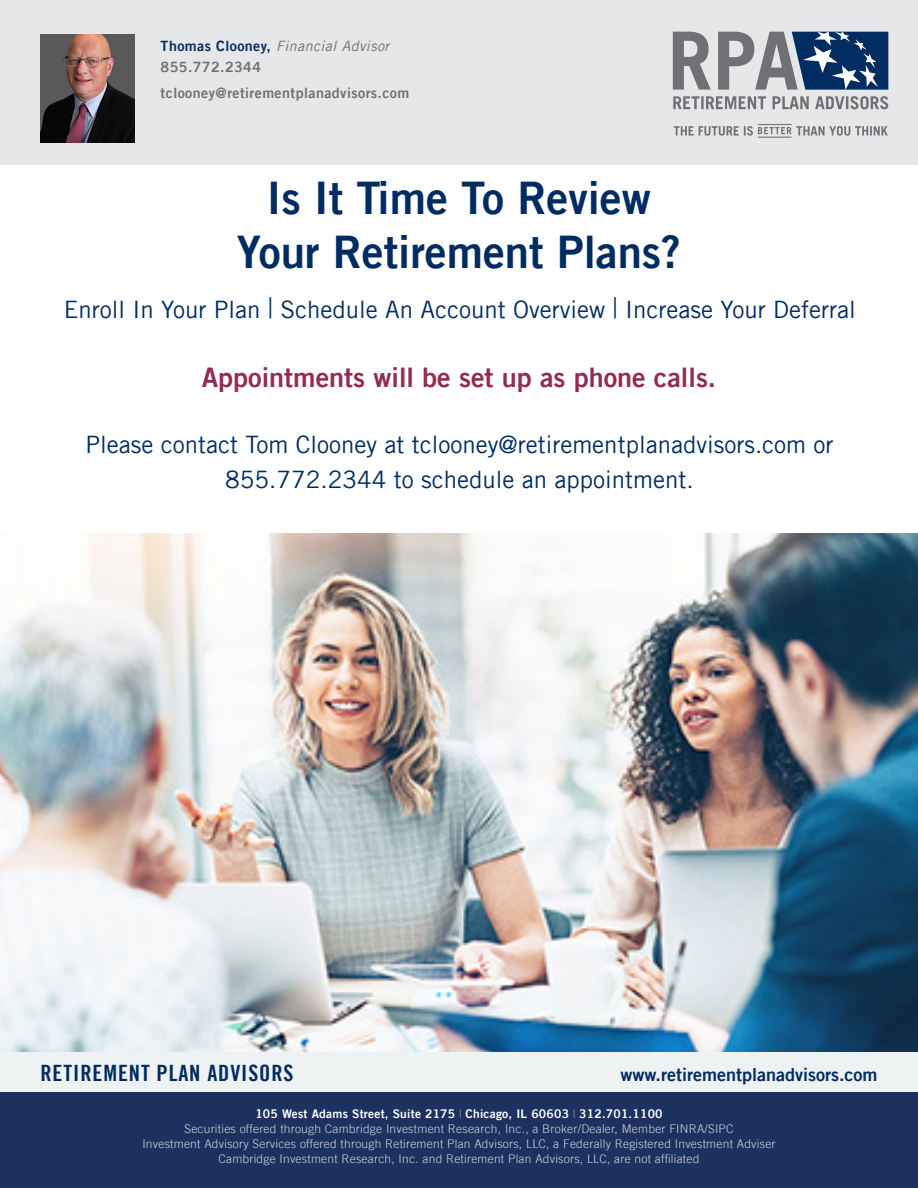
<style>
.page{position:relative;width:918px;height:1188px;background:#fff}
.page>*{position:absolute;margin:0;border:0;box-sizing:border-box;transform-origin:0 0}
.t1{font:45px "Trade Gothic LT Bold Two";color:#002c62}
.t2{font:27px "Trade Gothic LT Bold Two";color:#932c54}
.Bullets{font:24px/34.5px "Trade Gothic LT";color:#002c62;text-align:center}
.t3{font:22.5px "Trade Gothic LT Bold Cond Twenty";letter-spacing:.04em;color:#002c62}
.t4{font:18px "Trade Gothic LT Bold Two";color:#002c62}
.t5{font:14.25px "Trade Gothic LT Bold Two";letter-spacing:.03em;color:#717074}
.t6{font:italic 14.25px "Trade Gothic LT";letter-spacing:.03em;color:#717074}
.t7{font:300 12px "Trade Gothic LT";letter-spacing:.02em;color:#d1d2d4}
.t8{font:12px "Trade Gothic LT Bold Two";letter-spacing:.02em;color:#fff}
.s1{font-family:"Trade Gothic LT Bold Two";font-style:normal;color:#002c62}
.s2{font-size:28.35px}
.s3{font-family:"Trade Gothic LT";font-weight:300;color:#9c9ea0}
</style>
<div class="page">
<div style="left:0;top:1052px;width:918px;height:136px;background:#eff2f3"></div>
<div style="left:0;top:1092px;width:918px;height:96px;background:#1c3160"></div>
<div style="left:0;top:0;width:918px;height:164px;background:#e6e7e9"></div>
<img style="left:0;top:534px;width:918px;height:518px">
<img style="left:41px;top:35px;width:94px;height:108px">
<svg style="left:673px;top:96px;width:215px;height:13px"></svg>
<svg style="left:673px;top:32px;width:215px;height:58px"></svg>
<svg style="left:674px;top:126px;width:214px;height:10px"></svg>
<hr style="left:758px;top:137px;width:34px;height:1px;background:#717074">
<hr style="left:758px;top:124px;width:34px;height:1px;background:#717074">
<p class="t6" style="left:161px;top:37px;width:230px"><span class="s1">Thomas Clooney,</span> Financial Advisor</p>
<p class="t5" style="left:161px;top:58px;width:102px">855.772.2344</p>
<p class="t5" style="left:161px;top:84px;width:250px">tclooney@retirementplanadvisors.com</p>
<p class="t1" style="left:267px;top:170px;width:385px">Is It Time To Review</p>
<p class="t1" style="left:237px;top:224px;width:445px">Your Retirement Plans?</p>
<p class="Bullets" style="left:64px;top:292px;width:793px">Enroll In Your Plan <span class="s2">|</span> Schedule An Account Overview <span class="s2">|</span> Increase Your Deferral</p>
<p class="t2" style="left:202px;top:360px;width:516px">Appointments will be set up as phone calls.</p>
<p class="Bullets" style="left:85px;top:427px;width:750px">Please contact Tom Clooney at tclooney@retirementplanadvisors.com or<br>855.772.2344 to schedule an appointment.</p>
<p class="t3" style="left:40px;top:1060px;width:255px">RETIREMENT PLAN ADVISORS</p>
<p class="t4" style="left:621px;top:1064px;width:258px">www.retirementplanadvisors.com</p>
<p class="t8" style="left:255px;top:1106px;width:409px">105 West Adams Street, Suite 2175 <span class="s3">|</span> Chicago, IL 60603 <span class="s3">|</span> 312.701.1100</p>
<p class="t7" style="left:184px;top:1121px;width:551px">Securities offered through Cambridge Investment Research, Inc., a Broker/Dealer, Member FINRA/SIPC</p>
<p class="t7" style="left:142px;top:1136px;width:635px">Investment Advisory Services offered through Retirement Plan Advisors, LLC, a Federally Registered Investment Adviser</p>
<p class="t7" style="left:219px;top:1151px;width:482px">Cambridge Investment Research, Inc. and Retirement Plan Advisors, LLC, are not affiliated</p>
</div>
